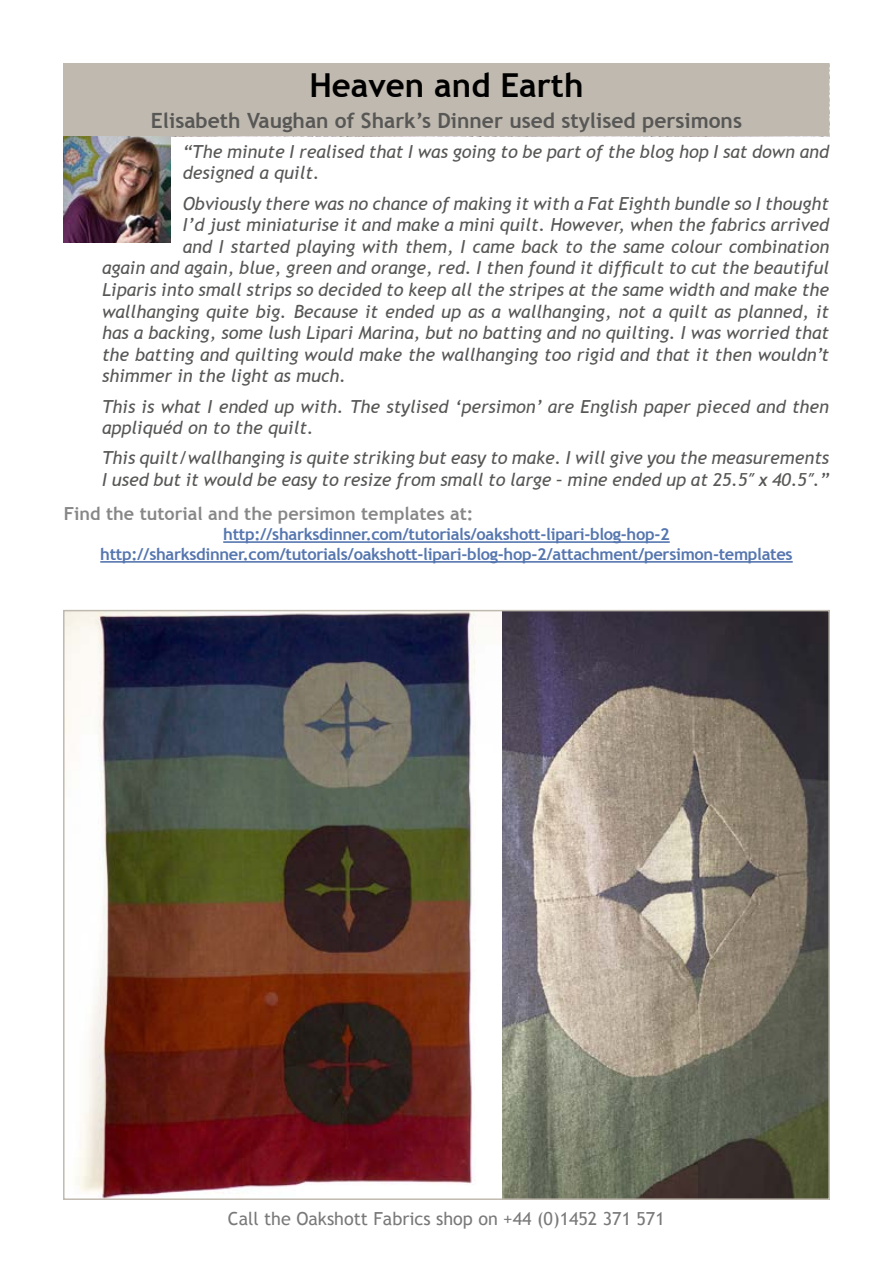
<style>
.page{position:relative;width:893px;height:1263px;background:#fff}
.page>*{position:absolute;margin:0;border:0;box-sizing:border-box;transform-origin:0 0}
.t1{font:700 33px "Trebuchet MS";color:#000}
.t2{font:700 21px "Trebuchet MS";color:#575756}
.t3{font:italic 18px/21.6px "Trebuchet MS";color:#575756}
.t4{font:18px "Trebuchet MS";color:#797979}
.t5{font:700 18px "Trebuchet MS";color:#878787}
.t6{font:700 16.5px/19.8px "Trebuchet MS";letter-spacing:-.02em;color:#5576af;text-align:center}
</style>
<div class="page">
<div style="left:64px;top:64px;width:765px;height:72px;background:#c0b9af"></div>
<hr style="left:223px;top:541px;width:447px;height:2px;background:#5576af">
<hr style="left:100px;top:561px;width:693px;height:2px;background:#5576af">
<img style="left:64px;top:136px;width:106px;height:106px">
<img style="left:502px;top:613px;width:325px;height:584px">
<img style="left:66px;top:613px;width:410px;height:584px">
<h1 class="t1" style="left:309px;top:64px;width:276px">Heaven and Earth</h1>
<p class="t2" style="left:151px;top:107px;width:593px">Elisabeth Vaughan of Shark’s Dinner used stylised persimons</p>
<p class="t3" style="left:183px;top:141px;width:648px">“The minute I realised that I was going to be part of the blog hop I sat down and designed a quilt.</p>
<p class="t3" style="left:183px;top:193px;width:648px">Obviously there was no chance of making it with a Fat Eighth bundle so I thought</p>
<p class="t3" style="left:183px;top:214px;width:648px">I’d just miniaturise it and make a mini quilt. However, when the fabrics arrived</p>
<p class="t3" style="left:183px;top:236px;width:648px">and I started playing with them, I came back to the same colour combination</p>
<p class="t3" style="left:102px;top:257px;width:729px">again and again, blue, green and orange, red. I then found it difficult to cut the beautiful</p>
<p class="t3" style="left:102px;top:279px;width:729px">Liparis into small strips so decided to keep all the stripes at the same width and make the</p>
<p class="t3" style="left:102px;top:301px;width:729px">wallhanging quite big. Because it ended up as a wallhanging, not a quilt as planned, it</p>
<p class="t3" style="left:102px;top:322px;width:729px">has a backing, some lush Lipari Marina, but no batting and no quilting. I was worried that</p>
<p class="t3" style="left:102px;top:344px;width:729px">the batting and quilting would make the wallhanging too rigid and that it then wouldn’t</p>
<p class="t3" style="left:102px;top:365px;width:246px">shimmer in the light as much.</p>
<p class="t3" style="left:102px;top:395px;width:729px">This is what I ended up with. The stylised ‘persimon’ are English paper pieced and then appliquéd on to the quilt.</p>
<p class="t3" style="left:102px;top:447px;width:729px">This quilt/wallhanging is quite striking but easy to make. I will give you the measurements<br>I used but it would be easy to resize from small to large – mine ended up at 25.5″ x 40.5″.”</p>
<p class="t5" style="left:64px;top:502px;width:411px">Find the tutorial and the persimon templates at:</p>
<p class="t6" style="left:100px;top:524px;width:694px">http://sharksdinner.com/tutorials/oakshott-lipari-blog-hop-2 http://sharksdinner.com/tutorials/oakshott-lipari-blog-hop-2/attachment/persimon-templates</p>
<p class="t4" style="left:228px;top:1208px;width:438px">Call the Oakshott Fabrics shop on +44 (0)1452 371 571</p>
</div>
